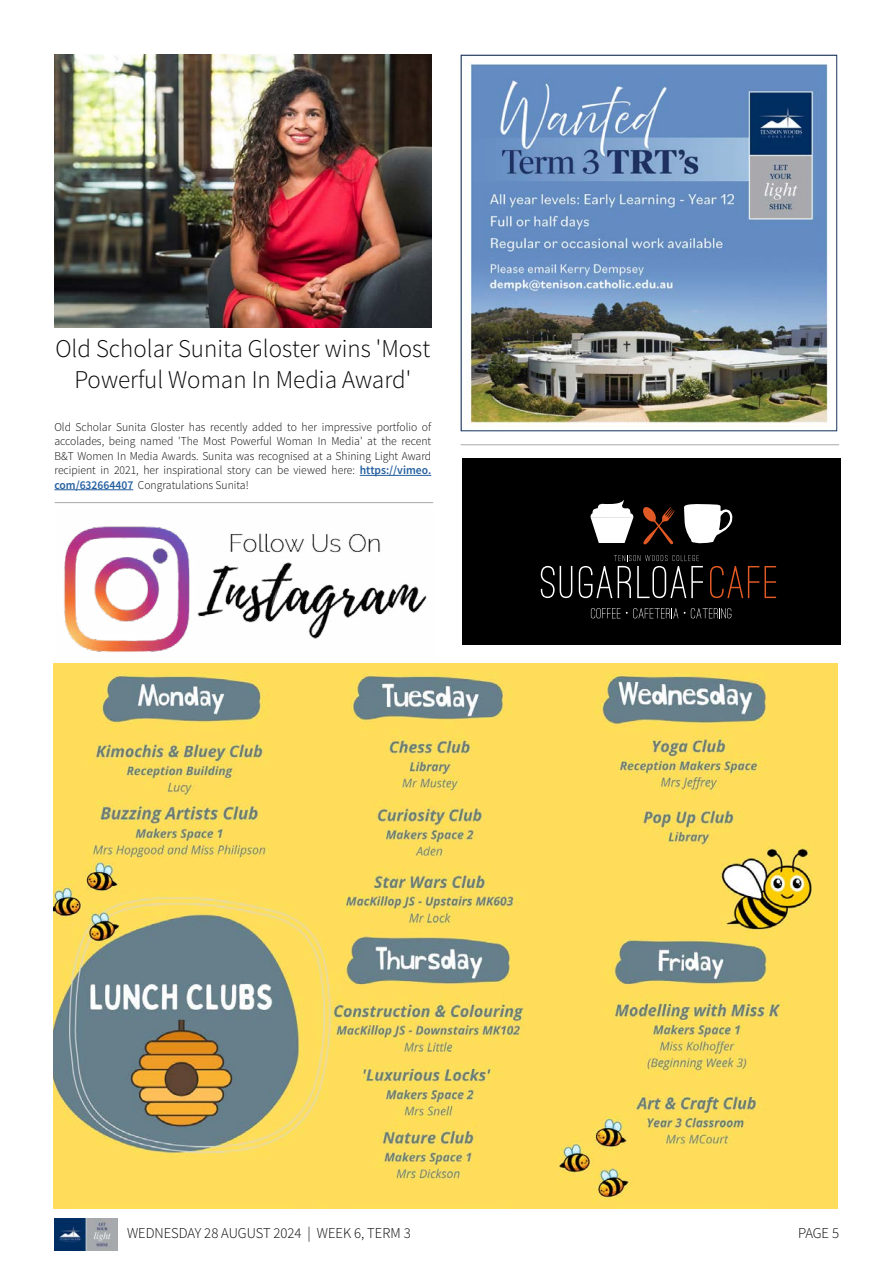
<style>
.page{position:relative;width:893px;height:1263px;background:#fff}
.page>*{position:absolute;margin:0;border:0;box-sizing:border-box;transform-origin:0 0}
.t1{font:300 25.5px/30.6px "Source Sans Pro";color:#060606;text-align:center}
.t2{font:300 15px "Source Sans Pro";color:#060606}
.t3{font:300 12px/14.4px "Source Sans Pro";color:#060606;text-align:justify}
.s1{font-weight:600;color:#235e9f}
</style>
<div class="page">
<img style="left:54px;top:1218px;width:64px;height:32px">
<div style="left:462px;top:459px;width:378px;height:186px;background:#000"></div>
<svg style="left:541px;top:566px;width:31px;height:32px"></svg>
<svg style="left:710px;top:566px;width:66px;height:32px"></svg>
<svg style="left:591px;top:608px;width:29px;height:10px"></svg>
<svg style="left:626px;top:608px;width:52px;height:10px"></svg>
<svg style="left:691px;top:608px;width:40px;height:10px"></svg>
<svg style="left:590px;top:499px;width:44px;height:44px"></svg>
<svg style="left:684px;top:504px;width:49px;height:40px"></svg>
<svg style="left:579px;top:555px;width:124px;height:43px"></svg>
<svg style="left:643px;top:507px;width:32px;height:38px"></svg>
<img style="left:466px;top:57px;width:362px;height:367px">
<div style="left:461px;top:55px;width:376px;height:376px;border:1px solid #1a3760"></div>
<hr style="left:461px;top:444px;width:378px;height:1px;background:#a7a9ac">
<img style="left:54px;top:54px;width:377px;height:274px">
<hr style="left:360px;top:475px;width:71px;height:1px;background:#235e9f">
<hr style="left:54px;top:489px;width:79px;height:1px;background:#235e9f">
<hr style="left:55px;top:502px;width:378px;height:1px;background:#a7a9ac">
<img style="left:53px;top:663px;width:784px;height:546px">
<img style="left:64px;top:526px;width:363px;height:126px">
<h1 class="t1" style="left:56px;top:333px;width:376px">Old Scholar Sunita Gloster wins 'Most<br>Powerful Woman In Media Award'</h1>
<p class="t3" style="left:54px;top:420px;width:378px">Old Scholar Sunita Gloster has recently added to her impressive portfolio of accolades, being named 'The Most Powerful Woman In Media' at the recent B&amp;T Women In Media Awards. Sunita was recognised at a Shining Light Award recipient in 2021, her inspirational story can be viewed here: <span class="s1">https://vimeo. com/632664407</span> Congratulations Sunita!</p>
<p class="t2" style="left:127px;top:1223px;width:285px">WEDNESDAY 28 AUGUST 2024 | WEEK 6, TERM 3</p>
<p class="t2" style="left:798px;top:1224px;width:43px">PAGE 5</p>
</div>
